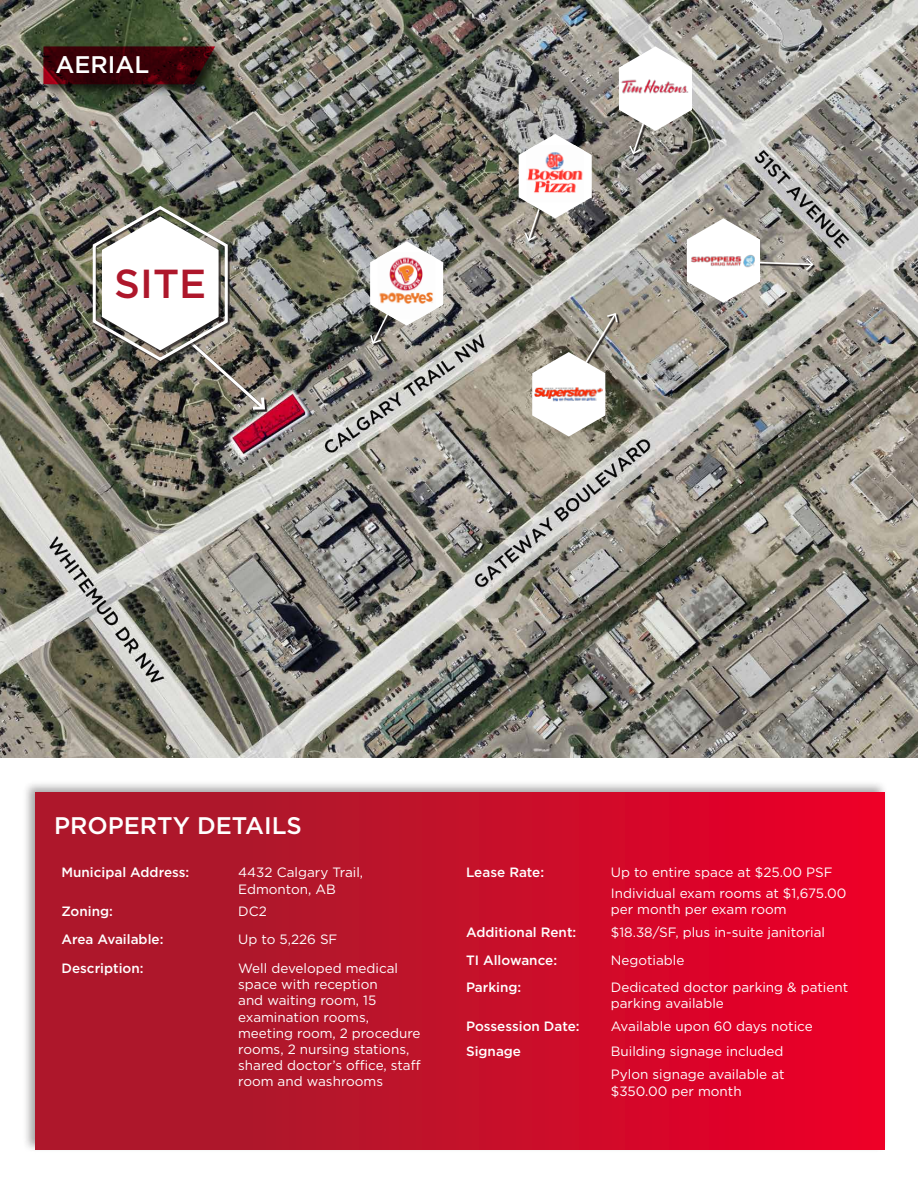
<style>
.page{position:relative;width:918px;height:1188px;background:#fff}
.page>*{position:absolute;margin:0;border:0;box-sizing:border-box;transform-origin:0 0}
.t1{font:500 40.5px "Gotham";color:#ae172b}
.t2{font:500 24px "Gotham";color:#fff}
.t3{font:13.5px/16.2px "Gotham";color:#fff}
.Body_Text{font:500 13.5px "Gotham";color:#fff}
</style>
<div class="page">
<img style="left:0;top:0;width:918px;height:758px">
<div style="left:40px;top:43px;width:187px;height:55px;background:#231f20;opacity:.75"></div>
<svg style="left:43px;top:46px;width:172px;height:38px;background:#3b0409"></svg>
<div style="left:22px;top:780px;width:866px;height:373px;background:#231f20;opacity:.4"></div>
<div style="left:36px;top:793px;width:849px;height:356px;background:linear-gradient(to right,#a21d2c,#ea0028)"></div>
<svg style="left:91px;top:204px;width:177px;height:208px"></svg>
<svg style="left:619px;top:314px;width:1px;height:51px"></svg>
<svg style="left:532px;top:312px;width:87px;height:125px"></svg>
<img style="left:534px;top:387px;width:69px;height:14px">
<svg style="left:371px;top:345px;width:19px;height:1px"></svg>
<svg style="left:369px;top:241px;width:74px;height:104px"></svg>
<img style="left:378px;top:252px;width:58px;height:67px">
<svg style="left:526px;top:242px;width:16px;height:1px"></svg>
<svg style="left:519px;top:134px;width:73px;height:108px"></svg>
<img style="left:526px;top:145px;width:58px;height:58px">
<svg style="left:630px;top:155px;width:17px;height:1px"></svg>
<svg style="left:619px;top:46px;width:73px;height:109px"></svg>
<img style="left:621px;top:78px;width:69px;height:18px">
<svg style="left:815px;top:259px;width:1px;height:14px"></svg>
<svg style="left:687px;top:218px;width:128px;height:85px;background:#a3a098"></svg>
<img style="left:689px;top:226px;width:69px;height:69px">
<p class="t2" style="left:55px;top:49px;width:95px">AERIAL</p>
<p class="t1" style="left:114px;top:257px;width:94px">SITE</p>
<p class="t2" style="left:54px;top:809px;width:250px">PROPERTY DETAILS</p>
<p class="Body_Text" style="left:61px;top:864px;width:129px">Municipal Address:</p>
<p class="t3" style="left:238px;top:864px;width:127px">4432 Calgary Trail,<br>Edmonton, AB</p>
<p class="Body_Text" style="left:61px;top:903px;width:53px">Zoning:</p>
<p class="t3" style="left:238px;top:903px;width:30px">DC2</p>
<p class="Body_Text" style="left:61px;top:930px;width:103px">Area Available:</p>
<p class="t3" style="left:238px;top:931px;width:101px">Up to 5,226 SF</p>
<p class="Body_Text" style="left:61px;top:959px;width:84px">Description:</p>
<p class="t3" style="left:238px;top:960px;width:184px">Well developed medical space with reception<br>and waiting room, 15 examination rooms, meeting room, 2 procedure rooms, 2 nursing stations, shared doctor’s office, staff room and washrooms</p>
<p class="Body_Text" style="left:466px;top:864px;width:80px">Lease Rate:</p>
<p class="t3" style="left:611px;top:864px;width:223px">Up to entire space at $25.00 PSF</p>
<p class="t3" style="left:611px;top:885px;width:237px">Individual exam rooms at $1,675.00 per month per exam room</p>
<p class="Body_Text" style="left:466px;top:923px;width:112px">Additional Rent:</p>
<p class="t3" style="left:611px;top:924px;width:216px">$18.38/SF, plus in-suite janitorial</p>
<p class="Body_Text" style="left:466px;top:951px;width:93px">TI Allowance:</p>
<p class="t3" style="left:611px;top:951px;width:75px">Negotiable</p>
<p class="Body_Text" style="left:466px;top:978px;width:57px">Parking:</p>
<p class="t3" style="left:611px;top:978px;width:239px">Dedicated doctor parking &amp; patient parking available</p>
<p class="Body_Text" style="left:466px;top:1017px;width:115px">Possession Date:</p>
<p class="t3" style="left:611px;top:1017px;width:204px">Available upon 60 days notice</p>
<p class="Body_Text" style="left:466px;top:1043px;width:57px">Signage</p>
<p class="t3" style="left:611px;top:1043px;width:174px">Building signage included</p>
<p class="t3" style="left:611px;top:1066px;width:175px">Pylon signage available at $350.00 per month</p>
</div>
